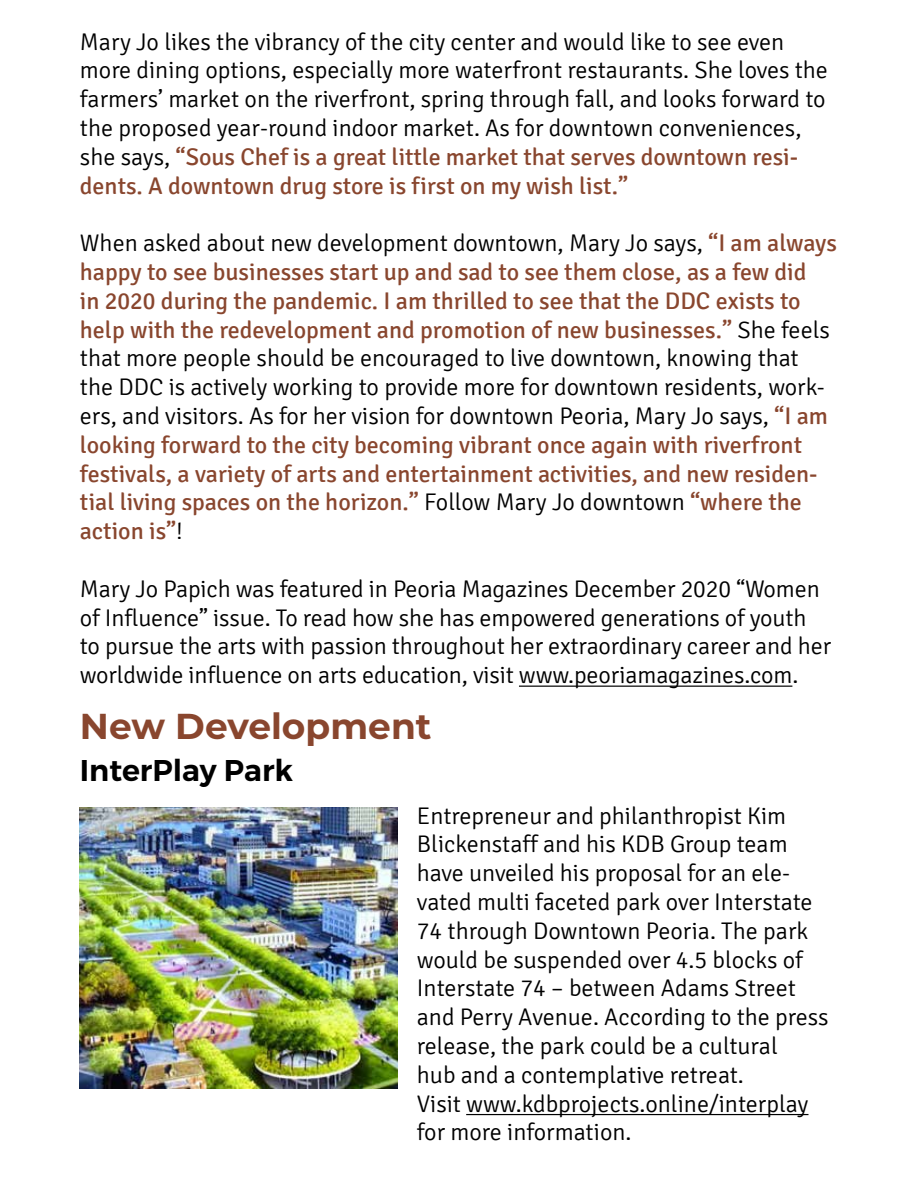
<style>
.page{position:relative;width:918px;height:1188px;background:#fff}
.page>*{position:absolute;margin:0;border:0;box-sizing:border-box;transform-origin:0 0}
.t1{font:700 36px "Montserrat";color:#89462e}
.t2{font:600 30px "Montserrat";color:#000}
.t3{font:300 24px/28.8px "Signika";color:#000}
.t4{font:24px/28.8px "Signika";color:#89462e}
.s1{font-weight:400;color:#89462e}
.s2{font-weight:300;color:#000}
</style>
<div class="page">
<hr style="left:519px;top:686px;width:273px;height:1px;background:#000">
<hr style="left:466px;top:1114px;width:343px;height:1px;background:#000">
<img style="left:80px;top:807px;width:317px;height:281px">
<p class="t3" style="left:80px;top:28px;width:750px">Mary Jo likes the vibrancy of the city center and would like to see even more dining options, especially more waterfront restaurants. She loves the farmers’ market on the riverfront, spring through fall, and looks forward to the proposed year-round indoor market. As for downtown conveniences, she says, <span class="s1">“Sous Chef is a great little market that serves downtown resi&shy;dents. A downtown drug store is first on my wish list.”</span></p>
<p class="t4" style="left:80px;top:229px;width:759px"><span class="s2">When asked about new development downtown, Mary Jo says,</span> “I am always happy to see businesses start up and sad to see them close, as a few did<br>in 2020 during the pandemic. I am thrilled to see that the DDC exists to help with the redevelopment and promotion of new businesses.” <span class="s2">She feels that more people should be encouraged to live downtown, knowing that the DDC is actively working to provide more for downtown residents, work&shy;ers, and visitors. As for her vision for downtown Peoria, Mary Jo says,</span> “I am looking forward to the city becoming vibrant once again with riverfront festivals, a variety of arts and entertainment activities, and new residen&shy;tial living spaces on the horizon.” <span class="s2">Follow Mary Jo downtown</span> “where the action is”<span class="s2">!</span></p>
<p class="t3" style="left:80px;top:575px;width:753px">Mary Jo Papich was featured in Peoria Magazines December 2020 “Women of Influence” issue. To read how she has empowered generations of youth to pursue the arts with passion throughout her extraordinary career and her worldwide influence on arts education, visit www.peoriamagazines.com.</p>
<h1 class="t1" style="left:80px;top:700px;width:353px">New Development</h1>
<p class="t2" style="left:80px;top:752px;width:215px">InterPlay Park</p>
<p class="t3" style="left:417px;top:802px;width:413px">Entrepreneur and philanthropist Kim Blickenstaff and his KDB Group team have unveiled his proposal for an ele&shy;vated multi faceted park over Interstate 74 through Downtown Peoria. The park would be suspended over 4.5 blocks of Interstate 74 – between Adams Street and Perry Avenue. According to the press release, the park could be a cultural<br>hub and a contemplative retreat.<br>Visit www.kdbprojects.online/interplay for more information.</p>
</div>
